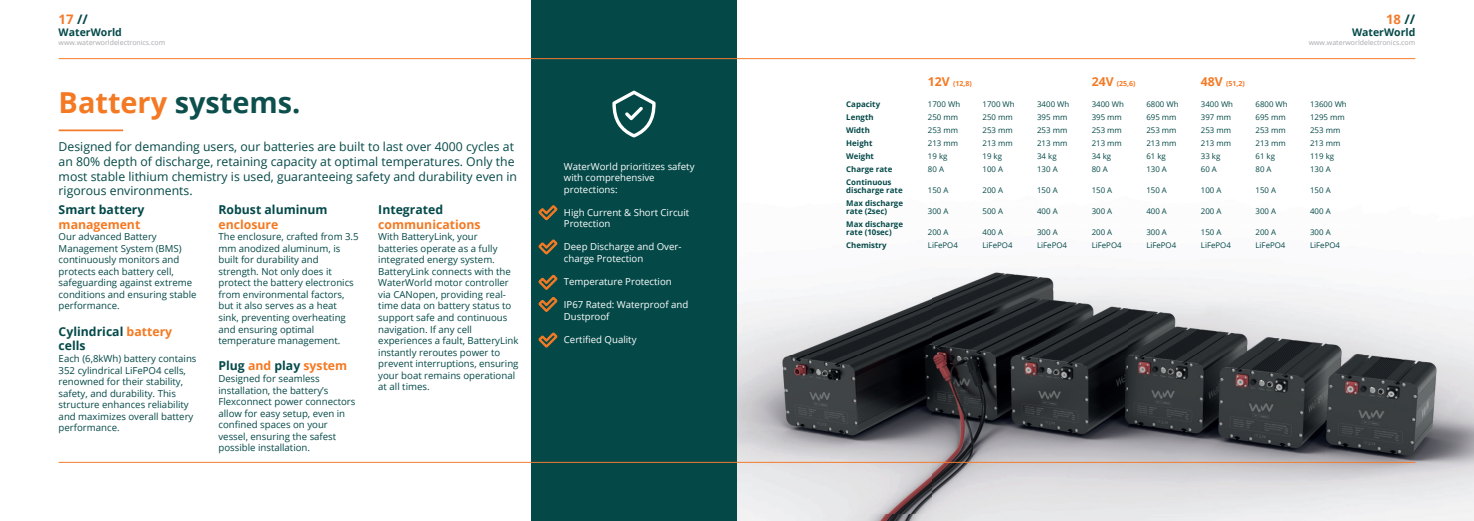
<style>
.page{position:relative;width:1474px;height:521px;background:#fff}
.page>*{position:absolute;margin:0;border:0;box-sizing:border-box;transform-origin:0 0}
.t1{font:700 28.88px "Open Sans";color:#0c4f4d}
.t2{font:700 13.12px "Open Sans";color:#f47b2d}
.t3{font:12.25px/14.7px "Open Sans";color:#044948}
.Uitgelijnd{font:700 12.25px/14.7px "Open Sans";color:#044949}
.t4{font:700 12.25px "Open Sans";color:#f47921}
.t5{font:700 12.25px/14.7px "Open Sans";color:#f47923}
.t6{font:700 10.5px "Open Sans";color:#044949}
.Uitgelijnd-2{font:9.62px/11.5px "Open Sans";color:#044948}
.t7{font:9.62px/11.5px "Open Sans";color:#fff}
.t8{font:7.88px/13.1px "Open Sans";color:#044948}
.t9{font:700 7.88px "Open Sans";color:#044948}
.t10{font:7px "Open Sans";color:#a8a9ad}
.t11{font:700 7px "Open Sans";color:#f47923}
.s1{color:#044949}
.s2{color:#f47923}
.s3{color:#f47921}
.s4{font-size:12.25px}
</style>
<div class="page">
<div style="left:531px;top:0;width:206px;height:521px;background:#044948"></div>
<hr style="left:59px;top:129px;width:64px;height:2px;background:#f47b2d">
<svg style="left:612px;top:91px;width:43px;height:46px"></svg>
<img style="left:737px;top:270px;width:736px;height:251px">
<hr style="left:59px;top:58px;width:678px;height:1px;background:#f47b2d">
<hr style="left:59px;top:462px;width:678px;height:1px;background:#f47b2d">
<hr style="left:737px;top:58px;width:678px;height:1px;background:#f47b2d">
<hr style="left:737px;top:462px;width:678px;height:1px;background:#f47b2d">
<svg style="left:538px;top:205px;width:20px;height:15px"></svg>
<svg style="left:538px;top:239px;width:20px;height:16px"></svg>
<svg style="left:538px;top:274px;width:20px;height:16px"></svg>
<svg style="left:538px;top:297px;width:20px;height:15px"></svg>
<svg style="left:538px;top:332px;width:20px;height:16px"></svg>
<h2 class="t2" style="left:59px;top:10px;width:31px">17 <span class="s1">//</span></h2>
<p class="t6" style="left:59px;top:25px;width:65px">WaterWorld</p>
<p class="t10" style="left:59px;top:37px;width:108px">www.waterworldelectronics.com</p>
<p class="t1" style="left:59px;top:82px;width:243px"><span class="s2">Battery</span> systems.</p>
<p class="t3" style="left:59px;top:139px;width:460px">Designed for demanding users, our batteries are built to last over 4000 cycles at an 80% depth of discharge, retaining capacity at optimal temperatures. Only the most stable lithium chemistry is used, guaranteeing safety and durability even in rigorous environments.</p>
<p class="Uitgelijnd" style="left:59px;top:202px;width:87px">Smart battery</p>
<p class="t4" style="left:59px;top:215px;width:83px">management</p>
<p class="Uitgelijnd-2" style="left:59px;top:231px;width:139px">Our advanced Battery<br>Management System (BMS) continuously monitors and protects each battery cell, safeguarding against extreme conditions and ensuring stable performance.</p>
<p class="Uitgelijnd" style="left:59px;top:324px;width:115px">Cylindrical <span class="s3">battery </span>cells</p>
<p class="Uitgelijnd-2" style="left:59px;top:352px;width:139px">Each (6,8kWh) battery contains<br>352 cylindrical LiFePO4 cells, renowned for their stability, safety, and durability. This structure enhances reliability and maximizes overall battery performance.</p>
<p class="Uitgelijnd" style="left:218px;top:202px;width:111px">Robust aluminum</p>
<p class="t4" style="left:218px;top:215px;width:61px">enclosure</p>
<p class="Uitgelijnd-2" style="left:218px;top:231px;width:142px">The enclosure, crafted from 3.5 mm anodized aluminum, is built for durability and strength. Not only does it protect the battery electronics from environmental factors, but it also serves as a heat sink, preventing overheating and ensuring optimal temperature management.</p>
<p class="t4" style="left:218px;top:357px;width:130px"><span class="s1">Plug</span> and <span class="s1">play</span> system</p>
<p class="Uitgelijnd-2" style="left:218px;top:372px;width:138px">Designed for seamless installation, the battery’s<br>Flexconnect power connectors allow for easy setup, even in confined spaces on your vessel, ensuring the safest possible installation.</p>
<p class="t5" style="left:378px;top:202px;width:104px"><span class="s1">Integrated </span>communications</p>
<p class="Uitgelijnd-2" style="left:378px;top:231px;width:142px">With BatteryLink, your batteries operate as a fully integrated energy system.<br>BatteryLink connects with the<br>WaterWorld motor controller via CANopen, providing real&shy;time data on battery status to support safe and continuous navigation. If any cell experiences a fault, BatteryLink instantly reroutes power to prevent interruptions, ensuring your boat remains operational at all times.</p>
<p class="t7" style="left:564px;top:160px;width:132px">WaterWorld prioritizes safety with comprehensive</p>
<p class="t7" style="left:564px;top:183px;width:55px">protections:</p>
<p class="t7" style="left:564px;top:206px;width:127px">High Current &amp; Short Circuit<br>Protection</p>
<p class="t7" style="left:564px;top:241px;width:119px">Deep Discharge and Over&shy;charge Protection</p>
<p class="t7" style="left:564px;top:276px;width:109px">Temperature Protection</p>
<p class="t7" style="left:564px;top:299px;width:126px">IP67 Rated: Waterproof and<br>Dustproof</p>
<p class="t7" style="left:564px;top:333px;width:74px">Certified Quality</p>
<p class="t9" style="left:846px;top:98px;width:35px">Capacity</p>
<p class="t9" style="left:846px;top:111px;width:29px">Length</p>
<p class="t9" style="left:846px;top:124px;width:25px">Width</p>
<p class="t9" style="left:846px;top:137px;width:28px">Height</p>
<p class="t9" style="left:846px;top:151px;width:29px">Weight</p>
<p class="t9" style="left:846px;top:164px;width:48px">Charge rate</p>
<p class="t9" style="left:846px;top:177px;width:47px">Continuous</p>
<p class="t9" style="left:846px;top:185px;width:58px">discharge rate</p>
<p class="t9" style="left:846px;top:198px;width:58px">Max discharge</p>
<p class="t9" style="left:846px;top:206px;width:42px">rate (2sec)</p>
<p class="t9" style="left:846px;top:219px;width:58px">Max discharge</p>
<p class="t9" style="left:846px;top:227px;width:47px">rate (10sec)</p>
<p class="t9" style="left:846px;top:240px;width:42px">Chemistry</p>
<p class="t11" style="left:928px;top:78px;width:45px"><span class="s4">12V</span> (12,8)</p>
<p class="t11" style="left:1091px;top:78px;width:45px"><span class="s4">24V</span> (25,6)</p>
<p class="t11" style="left:1200px;top:78px;width:45px"><span class="s4">48V</span> (51,2)</p>
<p class="t8" style="left:928px;top:97px;width:34px">1700 Wh</p>
<p class="t8" style="left:928px;top:110px;width:32px">250 mm</p>
<p class="t8" style="left:928px;top:123px;width:32px">253 mm</p>
<p class="t8" style="left:928px;top:136px;width:32px">213 mm</p>
<p class="t8" style="left:928px;top:149px;width:21px">19 kg</p>
<p class="t8" style="left:928px;top:163px;width:18px">80 A</p>
<p class="t8" style="left:928px;top:184px;width:22px">150 A</p>
<p class="t8" style="left:928px;top:205px;width:22px">300 A</p>
<p class="t8" style="left:928px;top:226px;width:22px">200 A</p>
<p class="t8" style="left:928px;top:239px;width:31px">LiFePO4</p>
<p class="t8" style="left:982px;top:97px;width:34px">1700 Wh</p>
<p class="t8" style="left:982px;top:110px;width:32px">250 mm</p>
<p class="t8" style="left:982px;top:123px;width:32px">253 mm</p>
<p class="t8" style="left:982px;top:136px;width:32px">213 mm</p>
<p class="t8" style="left:982px;top:149px;width:21px">19 kg</p>
<p class="t8" style="left:982px;top:163px;width:22px">100 A</p>
<p class="t8" style="left:982px;top:184px;width:22px">200 A</p>
<p class="t8" style="left:982px;top:205px;width:22px">500 A</p>
<p class="t8" style="left:982px;top:226px;width:22px">400 A</p>
<p class="t8" style="left:982px;top:239px;width:31px">LiFePO4</p>
<p class="t8" style="left:1037px;top:97px;width:34px">3400 Wh</p>
<p class="t8" style="left:1037px;top:110px;width:32px">395 mm</p>
<p class="t8" style="left:1037px;top:123px;width:32px">253 mm</p>
<p class="t8" style="left:1037px;top:136px;width:32px">213 mm</p>
<p class="t8" style="left:1037px;top:149px;width:21px">34 kg</p>
<p class="t8" style="left:1037px;top:163px;width:22px">130 A</p>
<p class="t8" style="left:1037px;top:184px;width:22px">150 A</p>
<p class="t8" style="left:1037px;top:205px;width:22px">400 A</p>
<p class="t8" style="left:1037px;top:226px;width:22px">300 A</p>
<p class="t8" style="left:1037px;top:239px;width:31px">LiFePO4</p>
<p class="t8" style="left:1091px;top:97px;width:34px">3400 Wh</p>
<p class="t8" style="left:1091px;top:110px;width:32px">395 mm</p>
<p class="t8" style="left:1091px;top:123px;width:32px">253 mm</p>
<p class="t8" style="left:1091px;top:136px;width:32px">213 mm</p>
<p class="t8" style="left:1091px;top:149px;width:21px">34 kg</p>
<p class="t8" style="left:1091px;top:163px;width:18px">80 A</p>
<p class="t8" style="left:1091px;top:184px;width:22px">150 A</p>
<p class="t8" style="left:1091px;top:205px;width:22px">300 A</p>
<p class="t8" style="left:1091px;top:226px;width:22px">200 A</p>
<p class="t8" style="left:1091px;top:239px;width:31px">LiFePO4</p>
<p class="t8" style="left:1146px;top:97px;width:34px">6800 Wh</p>
<p class="t8" style="left:1146px;top:110px;width:32px">695 mm</p>
<p class="t8" style="left:1146px;top:123px;width:32px">253 mm</p>
<p class="t8" style="left:1146px;top:136px;width:32px">213 mm</p>
<p class="t8" style="left:1146px;top:149px;width:21px">61 kg</p>
<p class="t8" style="left:1146px;top:163px;width:22px">130 A</p>
<p class="t8" style="left:1146px;top:184px;width:22px">150 A</p>
<p class="t8" style="left:1146px;top:205px;width:22px">400 A</p>
<p class="t8" style="left:1146px;top:226px;width:22px">300 A</p>
<p class="t8" style="left:1146px;top:239px;width:31px">LiFePO4</p>
<p class="t8" style="left:1200px;top:97px;width:34px">3400 Wh</p>
<p class="t8" style="left:1200px;top:110px;width:32px">397 mm</p>
<p class="t8" style="left:1200px;top:123px;width:32px">253 mm</p>
<p class="t8" style="left:1200px;top:136px;width:32px">213 mm</p>
<p class="t8" style="left:1200px;top:149px;width:21px">33 kg</p>
<p class="t8" style="left:1200px;top:163px;width:18px">60 A</p>
<p class="t8" style="left:1200px;top:184px;width:22px">100 A</p>
<p class="t8" style="left:1200px;top:205px;width:22px">200 A</p>
<p class="t8" style="left:1200px;top:226px;width:22px">150 A</p>
<p class="t8" style="left:1200px;top:239px;width:31px">LiFePO4</p>
<p class="t8" style="left:1255px;top:97px;width:34px">6800 Wh</p>
<p class="t8" style="left:1255px;top:110px;width:32px">695 mm</p>
<p class="t8" style="left:1255px;top:123px;width:32px">253 mm</p>
<p class="t8" style="left:1255px;top:136px;width:32px">213 mm</p>
<p class="t8" style="left:1255px;top:149px;width:21px">61 kg</p>
<p class="t8" style="left:1255px;top:163px;width:18px">80 A</p>
<p class="t8" style="left:1255px;top:184px;width:22px">150 A</p>
<p class="t8" style="left:1255px;top:205px;width:22px">300 A</p>
<p class="t8" style="left:1255px;top:226px;width:22px">200 A</p>
<p class="t8" style="left:1255px;top:239px;width:31px">LiFePO4</p>
<h2 class="t2" style="left:1385px;top:10px;width:31px">18 <span class="s1">//</span></h2>
<p class="t6" style="left:1351px;top:25px;width:65px">WaterWorld</p>
<p class="t10" style="left:1308px;top:37px;width:108px">www.waterworldelectronics.com</p>
<p class="t8" style="left:1310px;top:97px;width:38px">13600 Wh</p>
<p class="t8" style="left:1310px;top:110px;width:36px">1295 mm<br>253 mm</p>
<p class="t8" style="left:1310px;top:136px;width:32px">213 mm</p>
<p class="t8" style="left:1310px;top:149px;width:26px">119 kg</p>
<p class="t8" style="left:1310px;top:163px;width:22px">130 A</p>
<p class="t8" style="left:1310px;top:184px;width:22px">150 A</p>
<p class="t8" style="left:1310px;top:205px;width:22px">400 A</p>
<p class="t8" style="left:1310px;top:226px;width:22px">300 A</p>
<p class="t8" style="left:1310px;top:239px;width:31px">LiFePO4</p>
</div>
